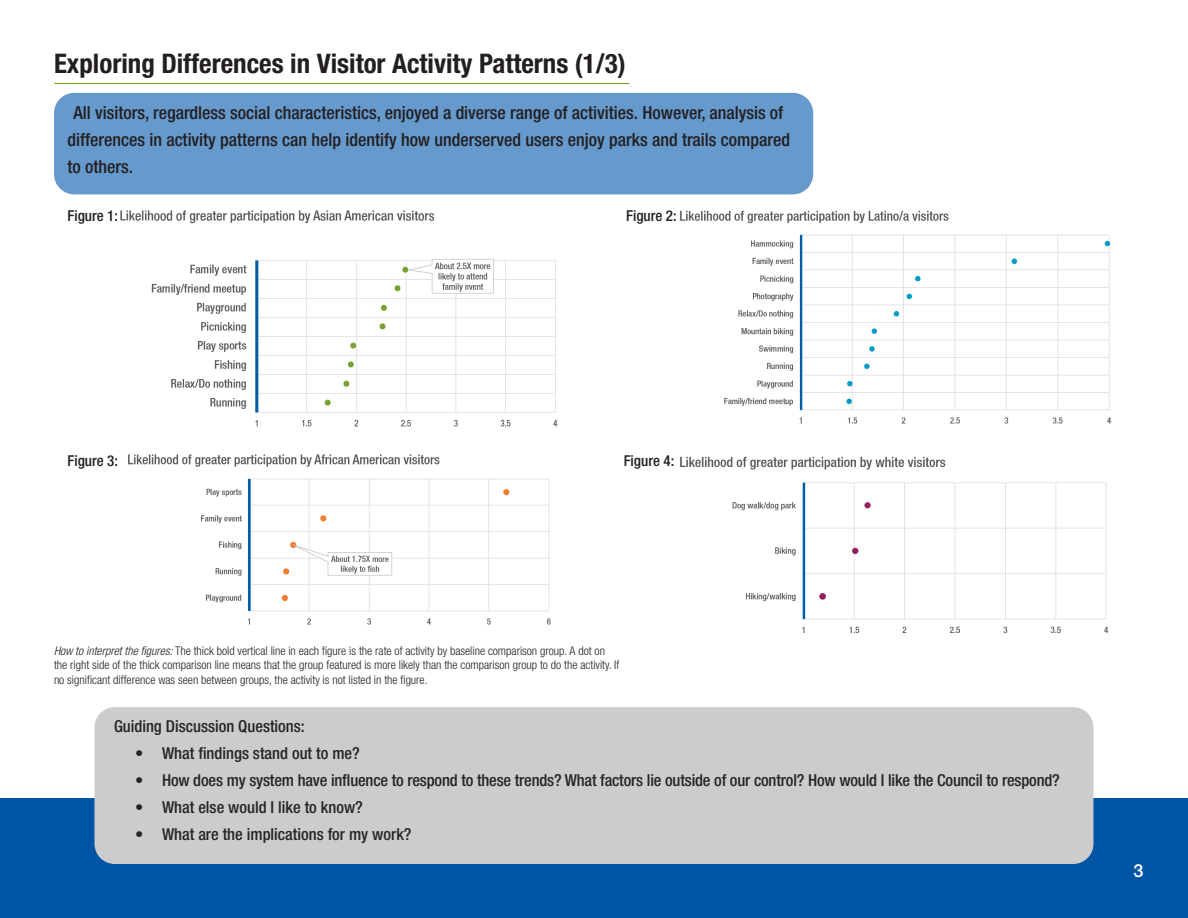
<style>
.page{position:relative;width:1188px;height:918px;background:#fff}
.page>*{position:absolute;margin:0;border:0;box-sizing:border-box;transform-origin:0 0}
.t1{font:700 condensed 27px "Helvetica Neue LT Std";color:#231f20}
.t2{font:500 condensed 18px/27px "Helvetica Neue LT Std";color:#231f20}
.t3{font:500 18px "Helvetica Neue LT Std";color:#fff}
.t4{font:500 condensed 16.5px "Helvetica Neue LT Std";letter-spacing:-.01em;color:#252525}
.t5{font:500 condensed 15px "Helvetica Neue LT Std";color:#231f20}
.t6{font:300 condensed 12px/14.4px "Helvetica Neue LT Std";color:#231f20}
.s1{font-style:italic}
</style>
<div class="page">
<div style="left:0;top:798px;width:1188px;height:120px;background:#0054a4"></div>
<div style="left:94px;top:707px;width:1000px;height:157px;background:#ccc;border-radius:20px"></div>
<div style="left:54px;top:93px;width:759px;height:101px;background:#69c;border-radius:20px"></div>
<img style="left:128px;top:454px;width:423px;height:171px">
<img style="left:120px;top:210px;width:438px;height:217px">
<img style="left:680px;top:210px;width:431px;height:214px">
<img style="left:680px;top:456px;width:429px;height:177px">
<hr style="left:54px;top:83px;width:576px;height:1px;background:#78a22f">
<p class="t1" style="left:54px;top:47px;width:573px">Exploring Differences in Visitor Activity Patterns (1/3)</p>
<p class="t2" style="left:68px;top:99px;width:724px;text-indent:6px">All visitors, regardless social characteristics, enjoyed a diverse range of activities. However, analysis of differences in activity patterns can help identify how underserved users enjoy parks and trails compared to others.</p>
<p class="t5" style="left:68px;top:207px;width:52px">Figure 1:</p>
<p class="t5" style="left:626px;top:207px;width:52px">Figure 2:</p>
<p class="t5" style="left:68px;top:452px;width:52px">Figure 3:</p>
<p class="t5" style="left:624px;top:452px;width:52px">Figure 4:</p>
<p class="t6" style="left:54px;top:643px;width:567px"><span class="s1">How to interpret the figures:</span> The thick bold vertical line in each figure is the rate of activity by baseline comparison group. A dot on the right side of the thick comparison line means that the group featured is more likely than the comparison group to do the activity. If no significant difference was seen between groups, the activity is not listed in the figure.</p>
<p class="t4" style="left:114px;top:717px;width:192px">Guiding Discussion Questions:</p>
<p class="t4" style="left:135px;top:744px;width:226px">• What findings stand out to me?</p>
<p class="t4" style="left:135px;top:771px;width:926px">• How does my system have influence to respond to these trends? What factors lie outside of our control? How would I like the Council to respond?</p>
<p class="t4" style="left:135px;top:798px;width:229px">• What else would I like to know?</p>
<p class="t4" style="left:135px;top:825px;width:278px">• What are the implications for my work?</p>
<p class="t3" style="left:1134px;top:860px;width:12px">3</p>
</div>
